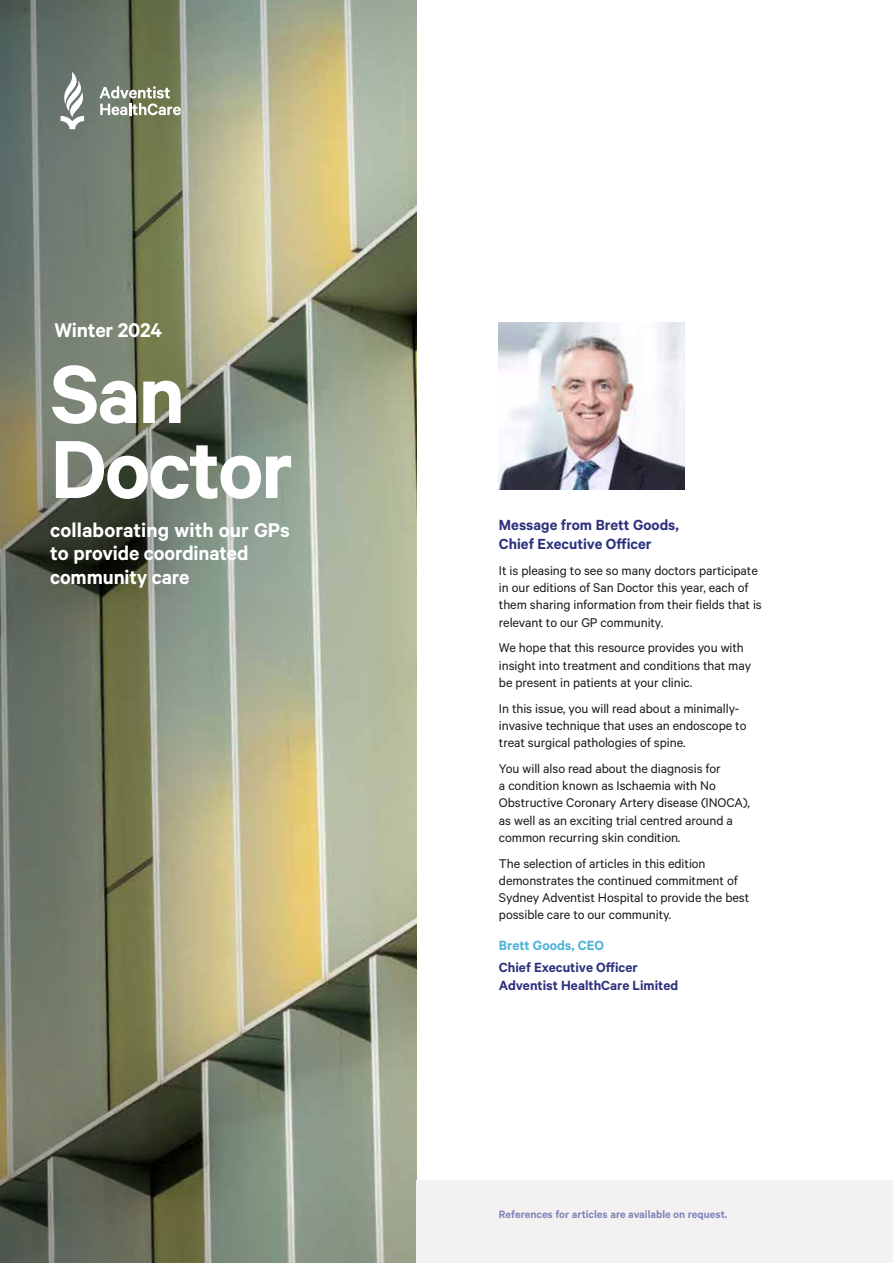
<style>
.page{position:relative;width:893px;height:1263px;background:#fff}
.page>*{position:absolute;margin:0;border:0;box-sizing:border-box;transform-origin:0 0}
.t1{font:600 92.55px/75px "Calibre";letter-spacing:-.025em;color:#fff}
.t2{font:600 22.35px/23.9px "Calibre";letter-spacing:-.005em;color:#fff}
.t3{font:600 16.5px/19.5px "Calibre";color:#2d317d}
.t4{font:600 15px/18px "Calibre";color:#2d317d}
.t5{font:600 15px "Calibre";color:#4cb3d6}
.t6{font:14.25px/17.2px "Calibre";letter-spacing:-.005em;color:#1a1a1a}
.t7{font:600 12px "Calibre";color:#8084ba}
</style>
<div class="page">
<img style="left:295px;top:0;width:122px;height:1263px">
<svg style="left:0;top:0;width:295px;height:1263px;background:#81866e"></svg>
<svg style="left:99px;top:86px;width:82px;height:29px"></svg>
<svg style="left:61px;top:72px;width:23px;height:57px"></svg>
<img style="left:499px;top:322px;width:185px;height:168px">
<div style="left:417px;top:1180px;width:476px;height:83px;background:#f3f1f1"></div>
<h2 class="t2" style="left:54px;top:317px;width:109px">Winter 2024</h2>
<h1 class="t1" style="left:50px;top:354px;width:245px">San<br>Doctor</h1>
<h2 class="t2" style="left:50px;top:517px;width:241px">collaborating with our GPs to provide coordinated community care</h2>
<p class="t3" style="left:499px;top:514px;width:182px">Message from Brett Goods,<br>Chief Executive Officer</p>
<p class="t6" style="left:499px;top:561px;width:264px">It is pleasing to see so many doctors participate in our editions of San Doctor this year, each of them sharing information from their fields that is relevant to our GP community.</p>
<p class="t6" style="left:499px;top:639px;width:254px">We hope that this resource provides you with insight into treatment and conditions that may be present in patients at your clinic.</p>
<p class="t6" style="left:499px;top:699px;width:249px">In this issue, you will read about a minimally&shy;invasive technique that uses an endoscope to treat surgical pathologies of spine.</p>
<p class="t6" style="left:499px;top:759px;width:253px">You will also read about the diagnosis for<br>a condition known as Ischaemia with No Obstructive Coronary Artery disease (INOCA), as well as an exciting trial centred around a common recurring skin condition.</p>
<p class="t6" style="left:499px;top:854px;width:252px">The selection of articles in this edition demonstrates the continued commitment of Sydney Adventist Hospital to provide the best possible care to our community.</p>
<p class="t5" style="left:499px;top:936px;width:107px">Brett Goods, CEO</p>
<p class="t4" style="left:499px;top:958px;width:181px">Chief Executive Officer<br>Adventist HealthCare Limited</p>
<p class="t7" style="left:499px;top:1207px;width:230px">References for articles are available on request.</p>
</div>
